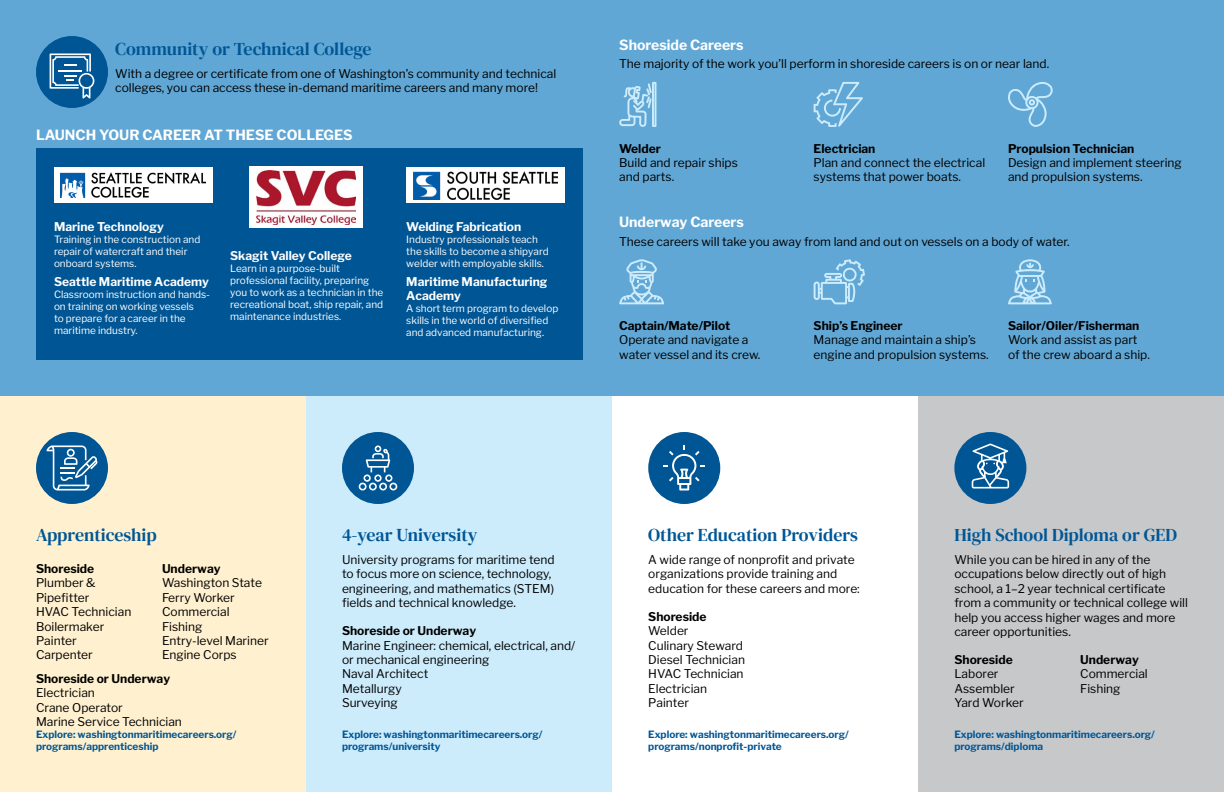
<style>
.page{position:relative;width:1224px;height:792px;background:#fff}
.page>*{position:absolute;margin:0;border:0;box-sizing:border-box;transform-origin:0 0}
.Paragraph_Style_1{font:18px "DM Serif Text";color:#005695}
.t1{font:700 14px "Libre Franklin";color:#fff}
.t2{font:12px/14.4px "Libre Franklin";color:#000}
.Paragraph_Style_2{font:700 12px "Libre Franklin";color:#000}
.Paragraph_Style_2-2{font:700 12px/14.4px "Libre Franklin";color:#fff}
.t3{font:10px/12px "Libre Franklin";color:#fff}
.t4{font:700 10px/12px "Libre Franklin";color:#005695}
</style>
<div class="page">
<div style="left:1px;top:0;width:1223px;height:396px;background:#61a7d5"></div>
<div style="left:306px;top:396px;width:306px;height:396px;background:#ccecfc"></div>
<div style="left:0;top:396px;width:306px;height:396px;background:#fff1cf"></div>
<div style="left:36px;top:36px;width:72px;height:72px;background:#005695;border-radius:50%"></div>
<svg style="left:50px;top:53px;width:44px;height:46px"></svg>
<div style="left:36px;top:149px;width:546px;height:211px;background:#005695"></div>
<div style="left:54px;top:167px;width:158px;height:36px;background:#fff"></div>
<img style="left:60px;top:172px;width:146px;height:26px">
<div style="left:249px;top:167px;width:114px;height:61px;background:#fff"></div>
<img style="left:257px;top:171px;width:98px;height:53px">
<div style="left:406px;top:167px;width:158px;height:36px;background:#fff"></div>
<img style="left:413px;top:171px;width:145px;height:28px">
<svg style="left:619px;top:82px;width:37px;height:45px"></svg>
<svg style="left:814px;top:82px;width:49px;height:45px"></svg>
<svg style="left:1008px;top:82px;width:45px;height:45px"></svg>
<svg style="left:619px;top:259px;width:45px;height:45px"></svg>
<svg style="left:814px;top:259px;width:51px;height:45px"></svg>
<svg style="left:1008px;top:259px;width:44px;height:45px"></svg>
<div style="left:36px;top:432px;width:72px;height:72px;background:#005695;border-radius:50%"></div>
<svg style="left:47px;top:445px;width:51px;height:45px"></svg>
<div style="left:342px;top:432px;width:72px;height:72px;background:#005695;border-radius:50%"></div>
<svg style="left:359px;top:445px;width:38px;height:45px"></svg>
<div style="left:648px;top:432px;width:72px;height:72px;background:#005695;border-radius:50%"></div>
<svg style="left:664px;top:446px;width:41px;height:44px"></svg>
<div style="left:918px;top:396px;width:306px;height:396px;background:#c6c8ca"></div>
<div style="left:954px;top:432px;width:72px;height:72px;background:#005695;border-radius:50%"></div>
<svg style="left:972px;top:443px;width:37px;height:46px"></svg>
<h1 class="Paragraph_Style_1" style="left:115px;top:38px;width:258px">Community or Technical College</h1>
<p class="t2" style="left:115px;top:66px;width:443px">With a degree or certificate from one of Washington’s community and technical colleges, you can access these in-demand maritime careers and many more!</p>
<p class="t1" style="left:36px;top:126px;width:318px">LAUNCH YOUR CAREER AT THESE COLLEGES</p>
<h2 class="Paragraph_Style_2-2" style="left:54px;top:219px;width:111px">Marine Technology</h2>
<p class="t3" style="left:54px;top:233px;width:148px">Training in the construction and repair of watercraft and their onboard systems.</p>
<h2 class="Paragraph_Style_2-2" style="left:54px;top:274px;width:157px">Seattle Maritime Academy</h2>
<p class="t3" style="left:54px;top:288px;width:158px">Classroom instruction and hands&shy;on training on working vessels<br>to prepare for a career in the maritime industry.</p>
<h2 class="Paragraph_Style_2-2" style="left:230px;top:248px;width:123px">Skagit Valley College</h2>
<p class="t3" style="left:230px;top:262px;width:155px">Learn in a purpose-built professional facility, preparing you to work as a technician in the recreational boat, ship repair, and maintenance industries.</p>
<h2 class="Paragraph_Style_2-2" style="left:406px;top:219px;width:116px">Welding Fabrication</h2>
<p class="t3" style="left:406px;top:233px;width:144px">Industry professionals teach the skills to become a shipyard welder with employable skills.</p>
<h2 class="Paragraph_Style_2-2" style="left:406px;top:274px;width:143px">Maritime Manufacturing<br>Academy</h2>
<p class="t3" style="left:406px;top:302px;width:153px">A short term program to develop skills in the world of diversified and advanced manufacturing.</p>
<p class="t1" style="left:619px;top:36px;width:126px">Shoreside Careers</p>
<p class="t2" style="left:619px;top:57px;width:431px">The majority of the work you’ll perform in shoreside careers is on or near land.</p>
<h2 class="Paragraph_Style_2" style="left:619px;top:141px;width:43px">Welder</h2>
<p class="t2" style="left:619px;top:155px;width:120px">Build and repair ships and parts.</p>
<h2 class="Paragraph_Style_2" style="left:814px;top:141px;width:63px">Electrician</h2>
<p class="t2" style="left:814px;top:155px;width:173px">Plan and connect the electrical systems that power boats.</p>
<h2 class="Paragraph_Style_2" style="left:1008px;top:141px;width:128px">Propulsion Technician</h2>
<p class="t2" style="left:1008px;top:155px;width:175px">Design and implement steering and propulsion systems.</p>
<p class="t1" style="left:619px;top:213px;width:126px">Underway Careers</p>
<p class="t2" style="left:619px;top:234px;width:452px">These careers will take you away from land and out on vessels on a body of water.</p>
<h2 class="Paragraph_Style_2" style="left:619px;top:318px;width:113px">Captain/Mate/Pilot</h2>
<p class="t2" style="left:619px;top:333px;width:143px">Operate and navigate a water vessel and its crew.</p>
<h2 class="Paragraph_Style_2" style="left:814px;top:318px;width:91px">Ship’s Engineer</h2>
<p class="t2" style="left:814px;top:333px;width:177px">Manage and maintain a ship’s engine and propulsion systems.</p>
<h2 class="Paragraph_Style_2" style="left:1008px;top:318px;width:133px">Sailor/Oiler/Fisherman</h2>
<p class="t2" style="left:1008px;top:333px;width:143px">Work and assist as part of the crew aboard a ship.</p>
<h1 class="Paragraph_Style_1" style="left:36px;top:524px;width:122px">Apprenticeship</h1>
<h2 class="Paragraph_Style_2" style="left:36px;top:561px;width:60px">Shoreside</h2>
<p class="t2" style="left:36px;top:576px;width:61px">Plumber &amp;<br>Pipefitter</p>
<p class="t2" style="left:36px;top:605px;width:97px">HVAC Technician</p>
<p class="t2" style="left:36px;top:619px;width:70px">Boilermaker</p>
<p class="t2" style="left:36px;top:633px;width:42px">Painter</p>
<p class="t2" style="left:36px;top:648px;width:58px">Carpenter</p>
<h2 class="Paragraph_Style_2" style="left:162px;top:561px;width:60px">Underway</h2>
<p class="t2" style="left:162px;top:576px;width:102px">Washington State<br>Ferry Worker</p>
<p class="t2" style="left:162px;top:605px;width:69px">Commercial<br>Fishing</p>
<p class="t2" style="left:162px;top:633px;width:108px">Entry-level Mariner</p>
<p class="t2" style="left:162px;top:648px;width:76px">Engine Corps</p>
<h2 class="Paragraph_Style_2" style="left:36px;top:671px;width:136px">Shoreside or Underway</h2>
<p class="t2" style="left:36px;top:686px;width:60px">Electrician</p>
<p class="t2" style="left:36px;top:700px;width:88px">Crane Operator</p>
<p class="t2" style="left:36px;top:714px;width:148px">Marine Service Technician</p>
<p class="t4" style="left:36px;top:728px;width:202px">Explore: washingtonmaritimecareers.org/ programs/apprenticeship</p>
<h1 class="Paragraph_Style_1" style="left:342px;top:524px;width:137px">4-year University</h1>
<p class="t2" style="left:342px;top:552px;width:214px">University programs for maritime tend to focus more on science, technology, engineering, and mathematics (STEM) fields and technical knowledge.</p>
<h2 class="Paragraph_Style_2" style="left:342px;top:624px;width:136px">Shoreside or Underway</h2>
<p class="t2" style="left:342px;top:638px;width:235px">Marine Engineer: chemical, electrical, and/ or mechanical engineering</p>
<p class="t2" style="left:342px;top:667px;width:88px">Naval Architect</p>
<p class="t2" style="left:342px;top:681px;width:61px">Metallurgy</p>
<p class="t2" style="left:342px;top:696px;width:57px">Surveying</p>
<p class="t4" style="left:342px;top:728px;width:202px">Explore: washingtonmaritimecareers.org/ programs/university</p>
<h1 class="Paragraph_Style_1" style="left:648px;top:524px;width:211px">Other Education Providers</h1>
<p class="t2" style="left:648px;top:552px;width:213px">A wide range of nonprofit and private organizations provide training and education for these careers and more:</p>
<h2 class="Paragraph_Style_2" style="left:648px;top:609px;width:60px">Shoreside</h2>
<p class="t2" style="left:648px;top:624px;width:42px">Welder</p>
<p class="t2" style="left:648px;top:638px;width:96px">Culinary Steward</p>
<p class="t2" style="left:648px;top:652px;width:98px">Diesel Technician</p>
<p class="t2" style="left:648px;top:667px;width:97px">HVAC Technician</p>
<p class="t2" style="left:648px;top:681px;width:60px">Electrician</p>
<p class="t2" style="left:648px;top:696px;width:42px">Painter</p>
<p class="t4" style="left:648px;top:728px;width:202px">Explore: washingtonmaritimecareers.org/ programs/nonprofit-private</p>
<h1 class="Paragraph_Style_1" style="left:954px;top:524px;width:224px">High School Diploma or GED</h1>
<p class="t2" style="left:954px;top:552px;width:235px">While you can be hired in any of the occupations below directly out of high school, a 1–2 year technical certificate from a community or technical college will help you access higher wages and more career opportunities.</p>
<h2 class="Paragraph_Style_2" style="left:954px;top:652px;width:60px">Shoreside</h2>
<p class="t2" style="left:954px;top:667px;width:46px">Laborer</p>
<p class="t2" style="left:954px;top:681px;width:62px">Assembler</p>
<p class="t2" style="left:954px;top:696px;width:71px">Yard Worker</p>
<h2 class="Paragraph_Style_2" style="left:1080px;top:652px;width:60px">Underway</h2>
<p class="t2" style="left:1080px;top:667px;width:69px">Commercial<br>Fishing</p>
<p class="t4" style="left:954px;top:728px;width:202px">Explore: washingtonmaritimecareers.org/ programs/diploma</p>
</div>
